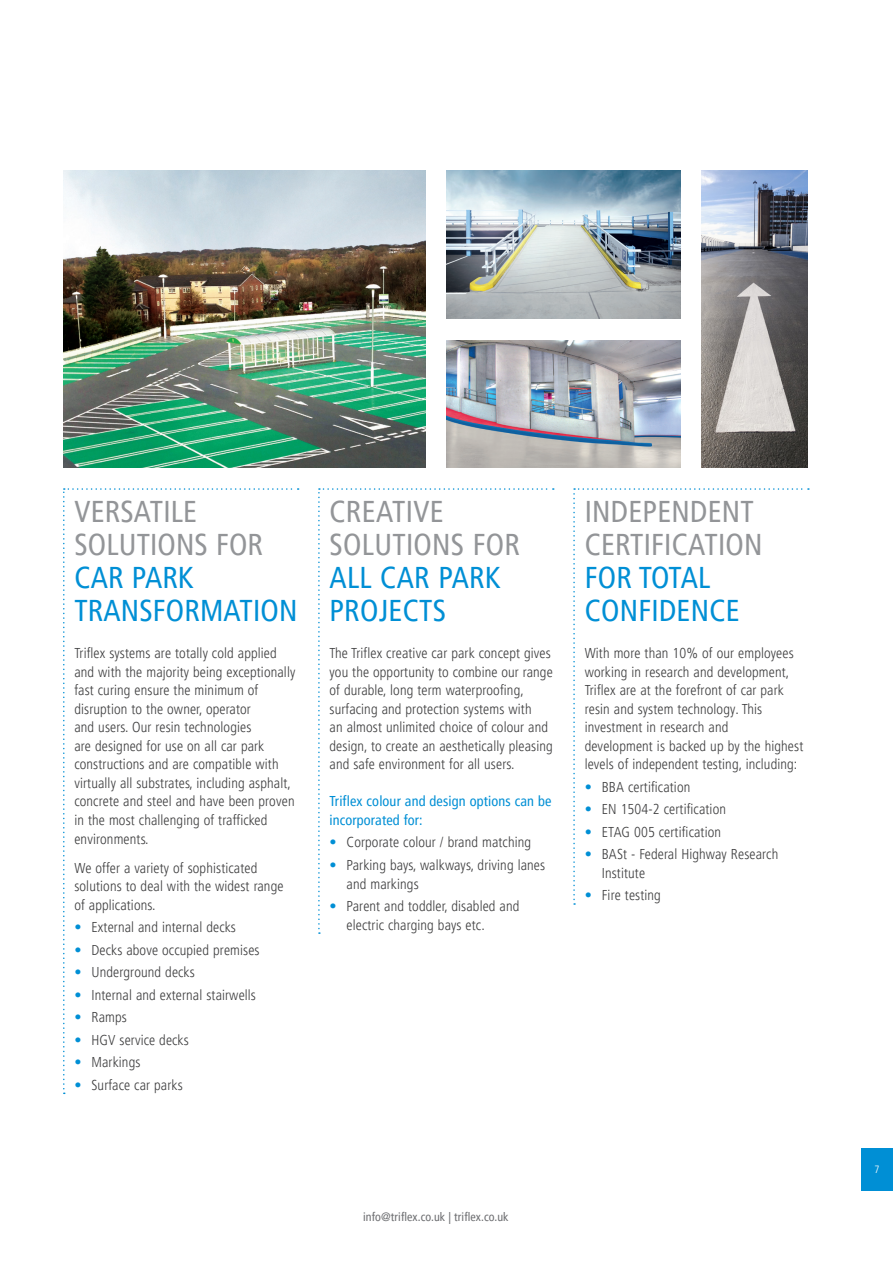
<style>
.page{position:relative;width:893px;height:1263px;background:#fff}
.page>*{position:absolute;margin:0;border:0;box-sizing:border-box;transform-origin:0 0}
.Regelwerke_Subhead{font:condensed 30px/33px "Frutiger LT Pro";letter-spacing:.01em;color:#939598}
.Regelwerke_Subhead-2{font:condensed 30px/33px "Frutiger LT Pro";letter-spacing:.01em;color:#008fd5}
.Regelwerke_Subhead-3{font:300 condensed 14.25px/18.6px "Frutiger LT Pro";letter-spacing:.01em;color:#3e3e3f}
.Regelwerke_Subhead-4{font:condensed 14.25px/18.6px "Frutiger LT Pro";letter-spacing:.01em;color:#008fd5}
.t1{font:condensed 12px "Frutiger LT Pro";letter-spacing:.01em;color:#6c6d70}
.t2{font:300 condensed 10.5px "Frutiger LT Pro";color:#fff}
.s1{color:#008fd5}
</style>
<div class="page">
<img style="left:64px;top:170px;width:361px;height:298px">
<img style="left:702px;top:170px;width:106px;height:298px">
<img style="left:446px;top:170px;width:234px;height:149px">
<img style="left:446px;top:340px;width:234px;height:128px">
<div style="left:861px;top:1148px;width:32px;height:43px;background:#008fd5"></div>
<svg style="left:63px;top:488px;width:236px;height:606px"></svg>
<svg style="left:318px;top:488px;width:236px;height:446px"></svg>
<svg style="left:573px;top:488px;width:236px;height:417px"></svg>
<h1 class="Regelwerke_Subhead" style="left:74px;top:495px;width:190px">VERSATILE<br>SOLUTIONS FOR</h1>
<h1 class="Regelwerke_Subhead-2" style="left:74px;top:561px;width:224px">CAR PARK<br>TRANSFORMATION</h1>
<p class="Regelwerke_Subhead-3" style="left:74px;top:644px;width:222px">Triflex systems are totally cold applied and with the majority being exceptionally fast curing ensure the minimum of disruption to the owner, operator<br>and users. Our resin technologies<br>are designed for use on all car park constructions and are compatible with virtually all substrates, including asphalt, concrete and steel and have been proven in the most challenging of trafficked environments.</p>
<p class="Regelwerke_Subhead-3" style="left:74px;top:858px;width:211px">We offer a variety of sophisticated solutions to deal with the widest range of applications.</p>
<p class="Regelwerke_Subhead-3" style="left:74px;top:918px;width:163px"><span class="s1">•</span> External and internal decks</p>
<p class="Regelwerke_Subhead-3" style="left:74px;top:941px;width:187px"><span class="s1">•</span> Decks above occupied premises</p>
<p class="Regelwerke_Subhead-3" style="left:74px;top:963px;width:122px"><span class="s1">•</span> Underground decks</p>
<p class="Regelwerke_Subhead-3" style="left:74px;top:986px;width:183px"><span class="s1">•</span> Internal and external stairwells</p>
<p class="Regelwerke_Subhead-3" style="left:74px;top:1008px;width:54px"><span class="s1">•</span> Ramps</p>
<p class="Regelwerke_Subhead-3" style="left:74px;top:1031px;width:116px"><span class="s1">•</span> HGV service decks</p>
<p class="Regelwerke_Subhead-3" style="left:74px;top:1053px;width:68px"><span class="s1">•</span> Markings</p>
<p class="Regelwerke_Subhead-3" style="left:74px;top:1076px;width:110px"><span class="s1">•</span> Surface car parks</p>
<p class="Regelwerke_Subhead" style="left:330px;top:495px;width:192px">CREATIVE<br>SOLUTIONS FOR</p>
<p class="Regelwerke_Subhead-2" style="left:330px;top:561px;width:173px">ALL CAR PARK<br>PROJECTS</p>
<p class="Regelwerke_Subhead-3" style="left:330px;top:644px;width:225px">The Triflex creative car park concept gives you the opportunity to combine our range of durable, long term waterproofing, surfacing and protection systems with<br>an almost unlimited choice of colour and design, to create an aesthetically pleasing and safe environment for all users.</p>
<p class="Regelwerke_Subhead-4" style="left:330px;top:792px;width:223px">Triflex colour and design options can be incorporated for:</p>
<p class="Regelwerke_Subhead-3" style="left:330px;top:833px;width:203px"><span class="s1">•</span> Corporate colour / brand matching</p>
<p class="Regelwerke_Subhead-3" style="left:347px;top:856px;width:200px;text-indent:-17px"><span class="s1">•</span> Parking bays, walkways, driving lanes and markings</p>
<p class="Regelwerke_Subhead-3" style="left:347px;top:897px;width:174px;text-indent:-17px"><span class="s1">•</span> Parent and toddler, disabled and electric charging bays etc.</p>
<p class="Regelwerke_Subhead" style="left:585px;top:495px;width:179px">INDEPENDENT<br>CERTIFICATION</p>
<p class="Regelwerke_Subhead-2" style="left:585px;top:561px;width:157px">FOR TOTAL<br>CONFIDENCE</p>
<p class="Regelwerke_Subhead-3" style="left:585px;top:644px;width:211px">With more than 10% of our employees working in research and development, Triflex are at the forefront of car park resin and system technology. This investment in research and</p>
<p class="Regelwerke_Subhead-3" style="left:585px;top:737px;width:220px">development is backed up by the highest levels of independent testing, including:</p>
<p class="Regelwerke_Subhead-3" style="left:585px;top:778px;width:107px"><span class="s1">•</span> BBA certification</p>
<p class="Regelwerke_Subhead-3" style="left:585px;top:800px;width:143px"><span class="s1">•</span> EN 1504-2 certification</p>
<p class="Regelwerke_Subhead-3" style="left:585px;top:823px;width:138px"><span class="s1">•</span> ETAG 005 certification</p>
<p class="Regelwerke_Subhead-3" style="left:602px;top:845px;width:178px;text-indent:-17px"><span class="s1">•</span> BASt - Federal Highway Research<br>Institute</p>
<p class="Regelwerke_Subhead-3" style="left:585px;top:886px;width:78px"><span class="s1">•</span> Fire testing</p>
<p class="t1" style="left:363px;top:1210px;width:147px">info@triflex.co.uk | triflex.co.uk</p>
<p class="t2" style="left:874px;top:1164px;width:7px">7</p>
</div>
